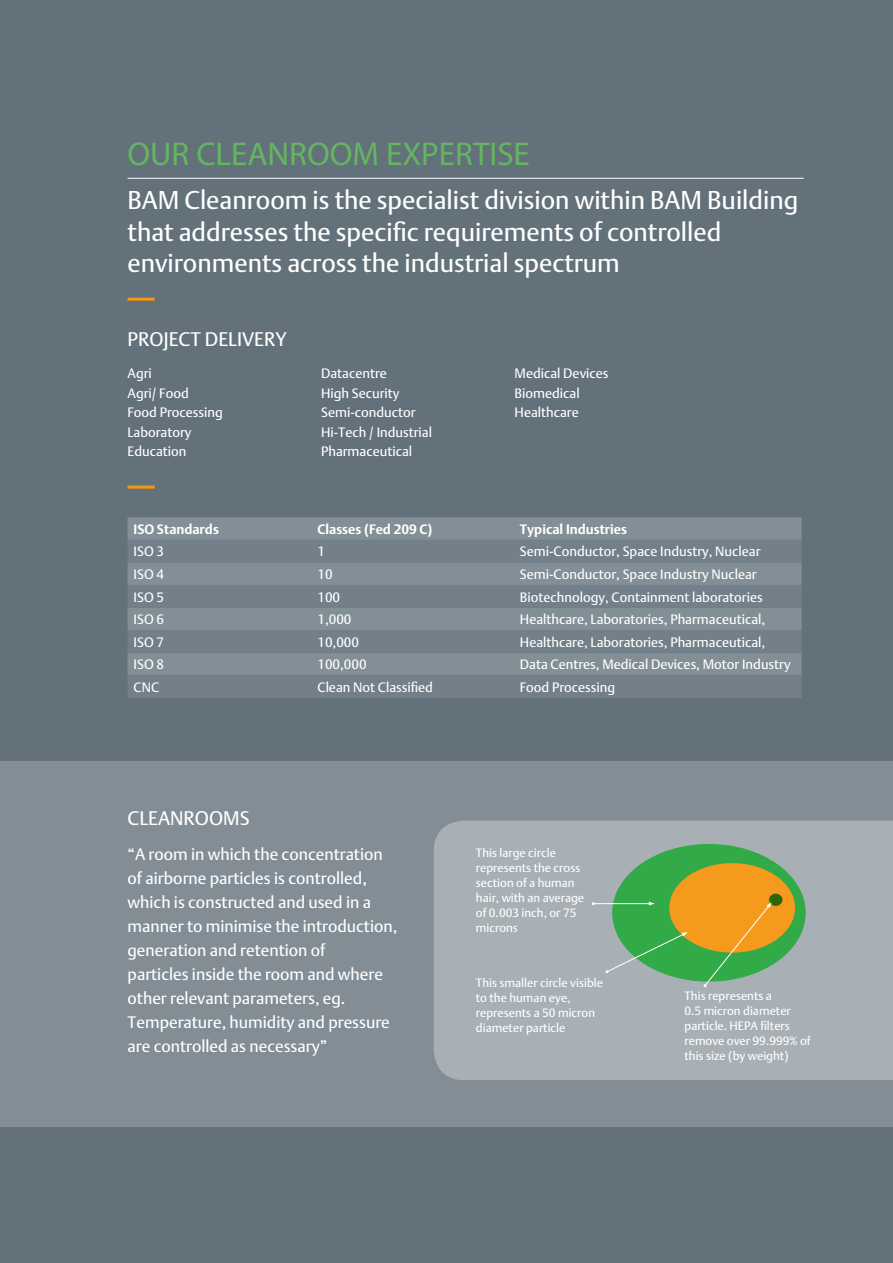
<style>
.page{position:relative;width:893px;height:1263px;background:#63717b}
.page>*{position:absolute;margin:0;border:0;box-sizing:border-box;transform-origin:0 0}
.t1{font:33px "Myriad Pro";color:#63b660}
.t2{font:25.5px/31.5px "DTL Argo Pro";color:#fff}
.t3{font:19.5px "DTL Argo Pro";color:#fff}
.t4{font:16.5px/24px "DTL Argo Pro";color:#fff}
.t5{font:13.5px/19.5px "DTL Argo Pro";color:#fff}
.t6{font:700 13.5px "DTL Argo Pro";color:#fff}
.t7{font:12px/15px "DTL Argo Pro";color:#fff}
</style>
<div class="page">
<div style="left:0;top:761px;width:893px;height:365px;background:#828d95"></div>
<hr style="left:128px;top:178px;width:676px;height:1px;background:#fff">
<div style="left:434px;top:821px;width:459px;height:259px;background:#a8b0b5"></div>
<hr style="left:128px;top:298px;width:27px;height:3px;background:#f49712">
<hr style="left:128px;top:486px;width:27px;height:3px;background:#f49712">
<div style="left:128px;top:517px;width:673px;height:23px;background:#838f96"></div>
<svg style="left:128px;top:540px;width:673px;height:158px;fill:#738089"></svg>
<div style="left:612px;top:844px;width:194px;height:138px;background:#31aa47;border-radius:50%"></div>
<div style="left:669px;top:863px;width:126px;height:90px;background:#f59a1d;border-radius:50%"></div>
<svg style="left:769px;top:893px;width:13px;height:13px"></svg>
<hr style="left:593px;top:903px;width:56px;height:1px;background:#fff">
<svg style="left:649px;top:901px;width:6px;height:4px"></svg>
<svg style="left:605px;top:932px;width:83px;height:41px"></svg>
<svg style="left:703px;top:902px;width:69px;height:85px"></svg>
<h1 class="t1" style="left:128px;top:134px;width:404px">OUR CLEANROOM EXPERTISE</h1>
<h2 class="t2" style="left:128px;top:185px;width:672px">BAM Cleanroom is the specialist division within BAM Building that addresses the specific requirements of controlled environments across the industrial spectrum</h2>
<h3 class="t3" style="left:128px;top:328px;width:161px">PROJECT DELIVERY</h3>
<p class="t5" style="left:128px;top:364px;width:97px">Agri<br>Agri/ Food<br>Food Processing<br>Laboratory<br>Education</p>
<p class="t5" style="left:321px;top:364px;width:112px">Datacentre<br>High Security<br>Semi-conductor<br>Hi-Tech / Industrial<br>Pharmaceutical</p>
<p class="t5" style="left:515px;top:364px;width:96px">Medical Devices<br>Biomedical<br>Healthcare</p>
<p class="t6" style="left:134px;top:521px;width:87px">ISO Standards</p>
<p class="t6" style="left:317px;top:521px;width:116px">Classes (Fed 209 C)</p>
<p class="t6" style="left:520px;top:521px;width:109px">Typical Industries</p>
<p class="t5" style="left:134px;top:542px;width:32px">ISO 3</p>
<p class="t5" style="left:317px;top:542px;width:9px">1</p>
<p class="t5" style="left:520px;top:542px;width:242px">Semi-Conductor, Space Industry, Nuclear</p>
<p class="t5" style="left:134px;top:565px;width:32px">ISO 4</p>
<p class="t5" style="left:317px;top:565px;width:17px">10</p>
<p class="t5" style="left:520px;top:565px;width:238px">Semi-Conductor, Space Industry Nuclear</p>
<p class="t5" style="left:134px;top:587px;width:32px">ISO 5</p>
<p class="t5" style="left:317px;top:587px;width:24px">100</p>
<p class="t5" style="left:520px;top:587px;width:244px">Biotechnology, Containment laboratories</p>
<p class="t5" style="left:134px;top:610px;width:32px">ISO 6</p>
<p class="t5" style="left:317px;top:610px;width:36px">1,000</p>
<p class="t5" style="left:520px;top:610px;width:247px">Healthcare, Laboratories, Pharmaceutical,</p>
<p class="t5" style="left:134px;top:632px;width:32px">ISO 7</p>
<p class="t5" style="left:317px;top:632px;width:43px">10,000</p>
<p class="t5" style="left:520px;top:632px;width:247px">Healthcare, Laboratories, Pharmaceutical,</p>
<p class="t5" style="left:134px;top:655px;width:32px">ISO 8</p>
<p class="t5" style="left:317px;top:655px;width:51px">100,000</p>
<p class="t5" style="left:520px;top:655px;width:272px">Data Centres, Medical Devices, Motor Industry</p>
<p class="t5" style="left:134px;top:677px;width:27px">CNC</p>
<p class="t5" style="left:317px;top:677px;width:117px">Clean Not Classified</p>
<p class="t5" style="left:520px;top:677px;width:97px">Food Processing</p>
<h3 class="t3" style="left:128px;top:807px;width:124px">CLEANROOMS</h3>
<p class="t4" style="left:128px;top:842px;width:271px">“A room in which the concentration of airborne particles is controlled, which is constructed and used in a manner to minimise the introduction, generation and retention of<br>particles inside the room and where other relevant parameters, eg.<br>Temperature, humidity and pressure are controlled as necessary”</p>
<p class="t7" style="left:476px;top:845px;width:110px">This large circle represents the cross section of a human hair, with an average of 0.003 inch, or 75 microns</p>
<p class="t7" style="left:476px;top:976px;width:129px">This smaller circle visible to the human eye, represents a 50 micron diameter particle</p>
<p class="t7" style="left:684px;top:988px;width:128px">This represents a<br>0.5 micron diameter particle. HEPA filters remove over 99.999% of this size (by weight)</p>
</div>
